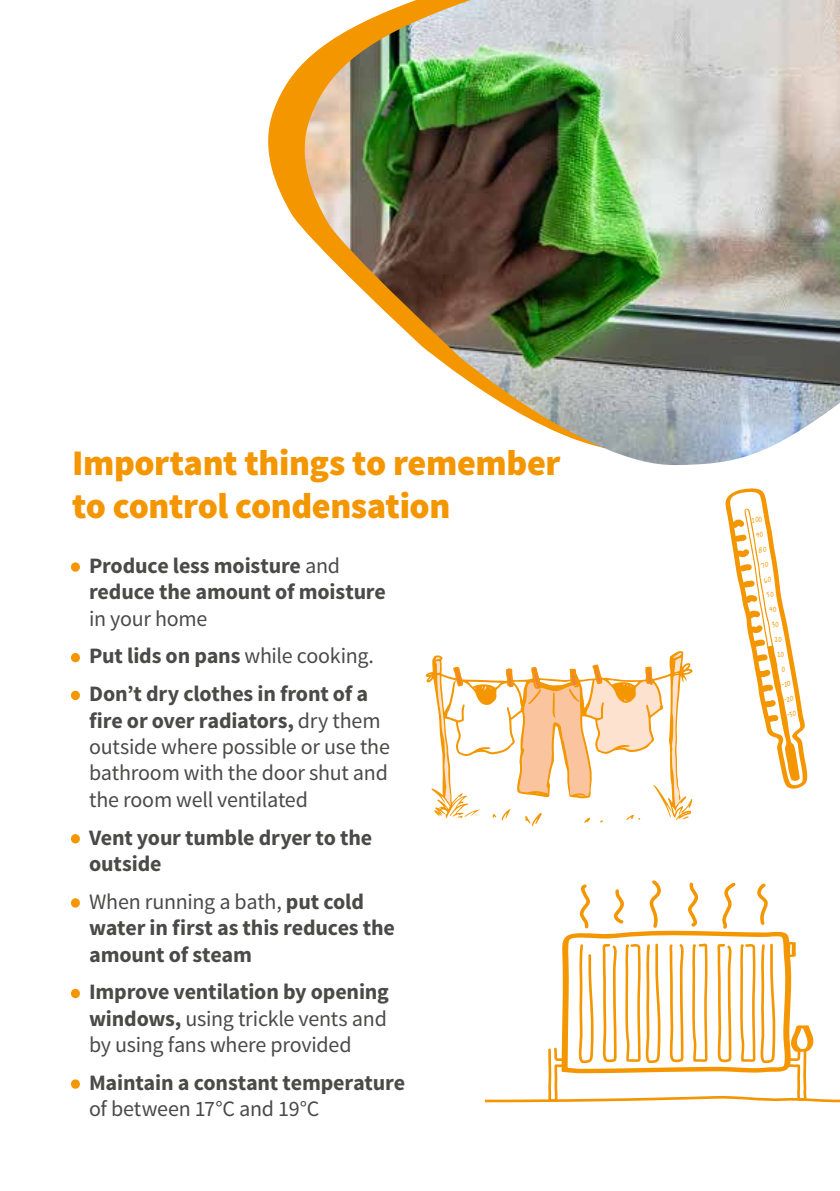
<style>
.page{position:relative;width:840px;height:1191px;background:#fff}
.page>*{position:absolute;margin:0;border:0;box-sizing:border-box;transform-origin:0 0}
.header2{font:900 36px/43.2px "Source Sans Pro";letter-spacing:-.01em;color:#f49600}
.Body_Text{font:700 22px/26.4px "Source Sans Pro";letter-spacing:-.01em;color:#4a4a49}
.Body_Text-2{font:22px/26.4px "Source Sans Pro";letter-spacing:-.01em;color:#4a4a49}
.t1{font:7.2px/15.2px "Zemke Hand ITC Std";color:#f49600;text-align:center}
.s1{font-weight:400;color:#f49600}
.s2{font-weight:400}
.s3{color:#f49600}
.s4{font-weight:700}
</style>
<div class="page">
<svg style="left:268px;top:62px;width:36px;height:168px;fill:#f49600"></svg>
<img style="left:304px;top:0;width:535px;height:465px">
<svg style="left:485px;top:880px;width:354px;height:223px"></svg>
<svg style="left:725px;top:488px;width:81px;height:301px"></svg>
<svg style="left:427px;top:652px;width:266px;height:174px"></svg>
<p class="header2" style="left:72px;top:443px;width:490px">Important things to remember to control condensation</p>
<p class="Body_Text" style="left:89px;top:553px;width:298px;text-indent:-17px"><span class="s1">•</span> Produce less moisture <span class="s2">and </span>reduce the amount of moisture <span class="s2">in your home</span></p>
<p class="Body_Text" style="left:72px;top:644px;width:303px"><span class="s1">•</span> Put lids on pans <span class="s2">while cooking.</span></p>
<p class="Body_Text-2" style="left:89px;top:681px;width:302px;text-indent:-17px"><span class="s3">•</span> <span class="s4">Don’t dry clothes in front of a fire or over radiators,</span> dry them outside where possible or use the bathroom with the door shut and the room well ventilated</p>
<p class="Body_Text" style="left:89px;top:825px;width:284px;text-indent:-17px"><span class="s1">•</span> Vent your tumble dryer to the outside</p>
<p class="Body_Text" style="left:89px;top:889px;width:307px;text-indent:-17px"><span class="s1">•</span> <span class="s2">When running a bath,</span> put cold water in first as this reduces the amount of steam</p>
<p class="Body_Text-2" style="left:89px;top:979px;width:301px;text-align:justify;text-indent:-17px"><span class="s3">•</span> <span class="s4">Improve ventilation by opening windows,</span> using trickle vents and by using fans where provided</p>
<p class="Body_Text" style="left:89px;top:1070px;width:317px;text-indent:-17px"><span class="s1">•</span> Maintain a constant temperature <span class="s2">of between 17°C and 19°C</span></p>
<p class="t1" style="left:750px;top:513px;width:12px;rotate:-10deg">100<br>90<br>80<br>70<br>60<br>50<br>40<br>30<br>20<br>10<br>0 -10 -20 -30</p>
</div>
